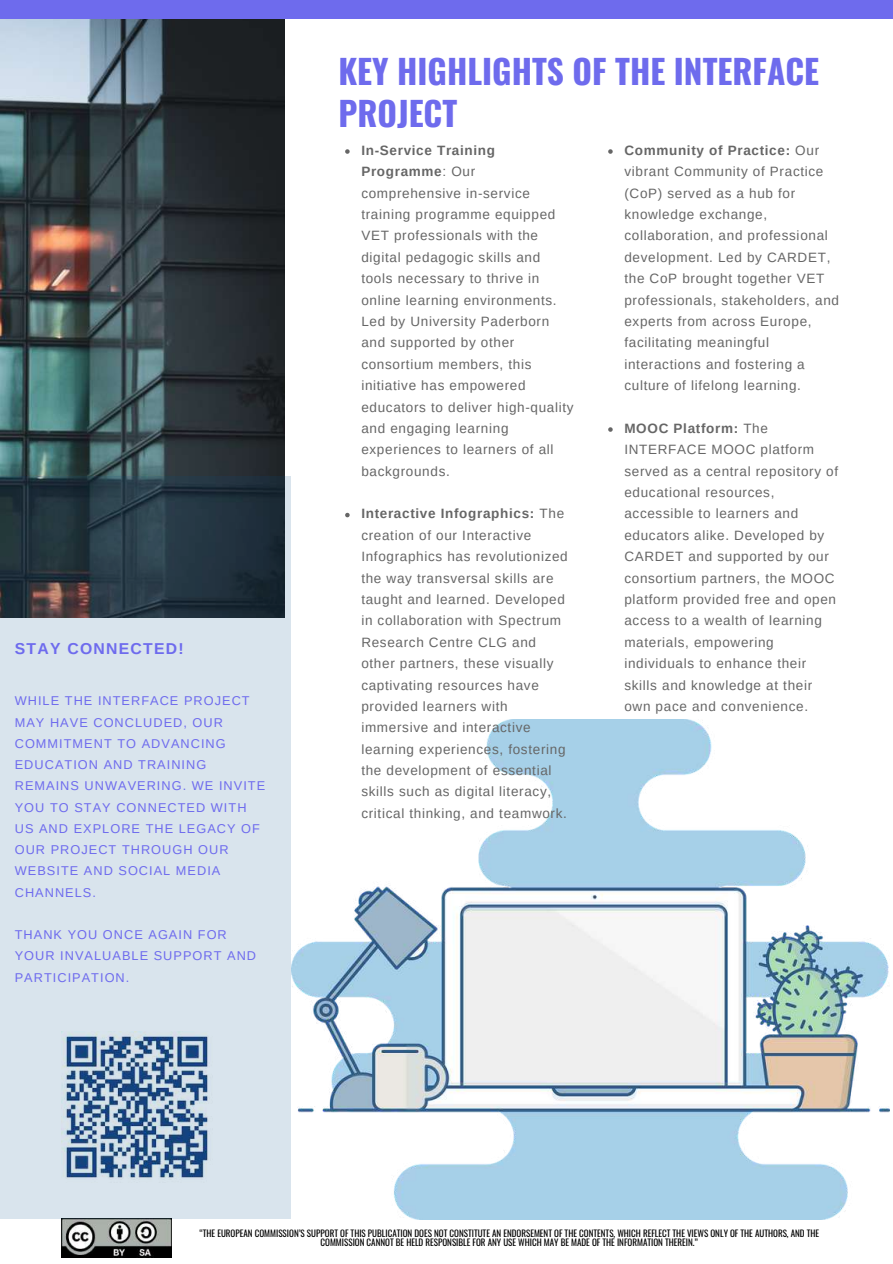
<style>
.page{position:relative;width:893px;height:1264px;background:#fff}
.page>*{position:absolute;margin:0;border:0;box-sizing:border-box;transform-origin:0 0}
.t1{font:700 33.3px/41.7px "Oswald";color:#6e6bed}
.t2{font:700 15.75px "Arimo";letter-spacing:.08em;color:#6e6bed}
.t3{font:13.5px/21.3px "Arimo";letter-spacing:.05em;color:#666}
.t4{font:12.75px/21.3px "Arimo";letter-spacing:.08em;color:#6e6bed}
.t5{font:9px/9.8px "Oswald";color:#000;text-align:center}
.s1{font-weight:700}
</style>
<div class="page">
<img style="left:0;top:19px;width:284px;height:457px">
<div style="left:0;top:0;width:892px;height:19px;background:#6e6bed"></div>
<img style="left:61px;top:1218px;width:110px;height:38px">
<img style="left:292px;top:719px;width:597px;height:499px">
<svg style="left:345px;top:149px;width:4px;height:5px"></svg>
<svg style="left:345px;top:513px;width:4px;height:4px"></svg>
<svg style="left:608px;top:149px;width:4px;height:5px"></svg>
<svg style="left:608px;top:427px;width:4px;height:5px"></svg>
<svg style="left:0;top:476px;width:290px;height:742px;background:#adbbc6"></svg>
<p class="t2" style="left:15px;top:640px;width:170px">STAY CONNECTED!</p>
<p class="t4" style="left:15px;top:690px;width:252px">WHILE THE INTERFACE PROJECT<br>MAY HAVE CONCLUDED, OUR<br>COMMITMENT TO ADVANCING<br>EDUCATION AND TRAINING<br>REMAINS UNWAVERING. WE INVITE<br>YOU TO STAY CONNECTED WITH<br>US AND EXPLORE THE LEGACY OF<br>OUR PROJECT THROUGH OUR<br>WEBSITE AND SOCIAL MEDIA<br>CHANNELS.</p>
<p class="t4" style="left:15px;top:924px;width:243px">THANK YOU ONCE AGAIN FOR<br>YOUR INVALUABLE SUPPORT AND<br>PARTICIPATION.</p>
<h1 class="t1" style="left:338px;top:49px;width:482px">KEY HIGHLIGHTS OF THE INTERFACE<br>PROJECT</h1>
<p class="t3" style="left:624px;top:139px;width:216px"><span class="s1">Community of Practice:</span> Our vibrant Community of Practice (CoP) served as a hub for knowledge exchange, collaboration, and professional development. Led by CARDET, the CoP brought together VET professionals, stakeholders, and experts from across Europe, facilitating meaningful interactions and fostering a culture of lifelong learning.</p>
<p class="t3" style="left:624px;top:417px;width:215px"><span class="s1">MOOC Platform:</span> The<br>INTERFACE MOOC platform served as a central repository of educational resources, accessible to learners and educators alike. Developed by<br>CARDET and supported by our consortium partners, the MOOC platform provided free and open access to a wealth of learning materials, empowering individuals to enhance their skills and knowledge at their own pace and convenience.</p>
<p class="t3" style="left:361px;top:139px;width:214px"><span class="s1">In-Service Training<br>Programme</span>: Our comprehensive in-service training programme equipped<br>VET professionals with the digital pedagogic skills and tools necessary to thrive in online learning environments.<br>Led by University Paderborn and supported by other consortium members, this initiative has empowered educators to deliver high-quality and engaging learning experiences to learners of all backgrounds.</p>
<p class="t3" style="left:361px;top:503px;width:208px"><span class="s1">Interactive Infographics:</span> The creation of our Interactive<br>Infographics has revolutionized the way transversal skills are taught and learned. Developed in collaboration with Spectrum<br>Research Centre CLG and other partners, these visually captivating resources have provided learners with immersive and interactive learning experiences, fostering the development of essential skills such as digital literacy, critical thinking, and teamwork.</p>
<p class="t5" style="left:199px;top:1227px;width:621px">“THE EUROPEAN COMMISSION’S SUPPORT OF THIS PUBLICATION DOES NOT CONSTITUTE AN ENDORSEMENT OF THE CONTENTS, WHICH REFLECT THE VIEWS ONLY OF THE AUTHORS, AND THE<br>COMMISSION CANNOT BE HELD RESPONSIBLE FOR ANY USE WHICH MAY BE MADE OF THE INFORMATION THEREIN.”</p>
</div>
